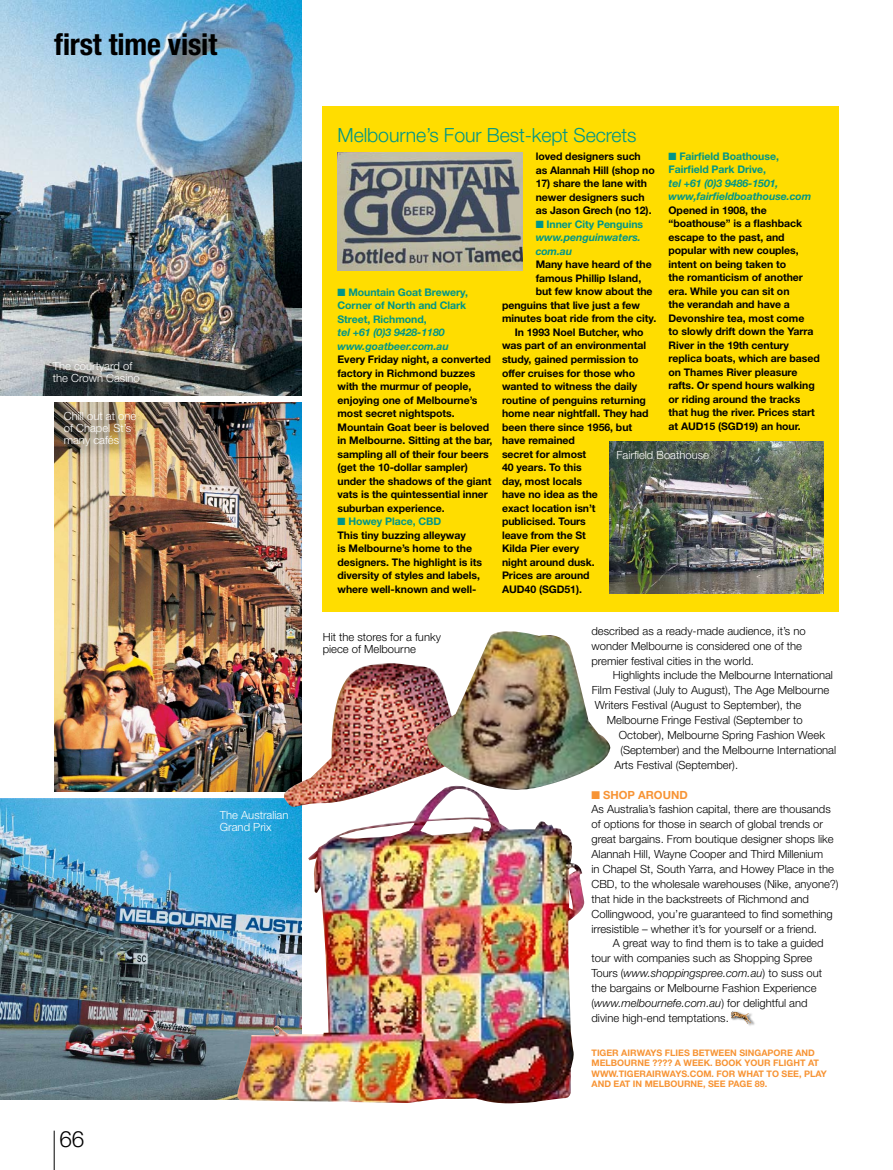
<style>
.page{position:relative;width:893px;height:1170px;background:#fff}
.page>*{position:absolute;margin:0;border:0;box-sizing:border-box;transform-origin:0 0}
.t1{font:700 condensed 30px "Helvetica Neue";letter-spacing:-.005em;color:#000}
.t2{font:300 22.5px "Helvetica Neue";color:#000}
.t3{font:300 19.5px "Helvetica Neue";letter-spacing:-.005em;color:#009587}
.t4{font:300 11.25px/14.9px "Helvetica Neue";color:#000}
.t5{font:300 11.25px/11.9px "Helvetica Neue";color:#fff}
.t6{font:700 11.25px "Helvetica Neue";color:#f79435}
.t7{font:700 10.5px/13.5px "Helvetica Neue";letter-spacing:-.005em;color:#000}
.t8{font:italic 700 10.5px/13.5px "Helvetica Neue";letter-spacing:-.005em;color:#009587}
.t9{font:700 10.5px/13.5px "Helvetica Neue";letter-spacing:-.005em;color:#009587}
.t10{font:700 9px/10.5px "Helvetica Neue";color:#f79435}
.s1{color:#009587}
.s2{font-style:normal}
.s3{font-style:italic}
</style>
<div class="page">
<hr style="left:54px;top:1130px;width:1px;height:39px;background:#000">
<img style="left:0;top:0;width:301px;height:395px">
<div style="left:323px;top:106px;width:516px;height:505px;background:#fd0"></div>
<img style="left:338px;top:153px;width:185px;height:118px">
<img style="left:610px;top:442px;width:214px;height:151px">
<img style="left:0;top:798px;width:236px;height:301px">
<img style="left:54px;top:402px;width:247px;height:389px">
<div style="left:49px;top:356px;width:103px;height:39px;background:#000;opacity:.75"></div>
<div style="left:60px;top:407px;width:89px;height:51px;background:#000;opacity:.75"></div>
<img style="left:730px;top:1013px;width:25px;height:13px">
<svg style="left:731px;top:1011px;width:20px;height:13px"></svg>
<img style="left:236px;top:780px;width:349px;height:324px">
<img style="left:284px;top:651px;width:217px;height:188px">
<img style="left:405px;top:611px;width:208px;height:186px">
<h1 class="t1" style="left:54px;top:26px;width:165px">first time visit</h1>
<p class="t5" style="left:53px;top:359px;width:88px">The courtyard of the Crown Casino</p>
<p class="t5" style="left:64px;top:410px;width:74px">Chill out at one of Chapel St’s many cafés</p>
<h2 class="t2" style="left:59px;top:1124px;width:27px">66</h2>
<p class="t5" style="left:220px;top:809px;width:70px">The Australian<br>Grand Prix</p>
<h3 class="t3" style="left:338px;top:123px;width:301px">Melbourne’s Four Best-kept Secrets</h3>
<p class="t9" style="left:338px;top:285px;width:132px">■ Mountain Goat Brewery,<br>Corner of North and Clark<br>Street, Richmond,</p>
<p class="t8" style="left:338px;top:325px;width:113px">tel +61 (0)3 9428-1180 www.goatbeer.com.au</p>
<p class="t7" style="left:338px;top:352px;width:157px">Every Friday night, a converted factory in Richmond buzzes with the murmur of people, enjoying one of Melbourne’s most secret nightspots.<br>Mountain Goat beer is beloved in Melbourne. Sitting at the bar, sampling all of their four beers (get the 10-dollar sampler) under the shadows of the giant vats is the quintessential inner suburban experience.</p>
<p class="t7" style="left:338px;top:514px;width:146px"><span class="s1">■ Howey Place, CBD<br></span>This tiny buzzing alleyway<br>is Melbourne’s home to the designers. The highlight is its diversity of styles and labels, where well-known and well-</p>
<p class="t9" style="left:668px;top:149px;width:112px">■ Fairfield Boathouse,<br>Fairfield Park Drive,</p>
<p class="t8" style="left:668px;top:176px;width:144px">tel +61 (0)3 9486-1501, www,fairfieldboathouse.com</p>
<p class="t7" style="left:668px;top:203px;width:153px">Opened in 1908, the “boathouse” is a flashback escape to the past, and popular with new couples, intent on being taken to<br>the romanticism of another era. While you can sit on<br>the verandah and have a<br>Devonshire tea, most come<br>to slowly drift down the Yarra<br>River in the 19th century replica boats, which are based on Thames River pleasure rafts. Or spend hours walking or riding around the tracks that hug the river. Prices start at AUD15 (SGD19) an hour.</p>
<p class="t7" style="left:536px;top:150px;width:121px">loved designers such as Alannah Hill (shop no</p>
<p class="t7" style="left:536px;top:177px;width:117px">17) share the lane with newer designers such as Jason Grech (no 12).</p>
<p class="t8" style="left:536px;top:217px;width:109px">■ <span class="s2">Inner City Penguins </span>www.penguinwaters. com.au</p>
<p class="t7" style="left:536px;top:258px;width:117px">Many have heard of the</p>
<p class="t7" style="left:536px;top:271px;width:107px">famous Phillip Island,</p>
<p class="t7" style="left:536px;top:285px;width:118px">but few know about the</p>
<p class="t7" style="left:502px;top:298px;width:140px">penguins that live just a few</p>
<p class="t7" style="left:502px;top:312px;width:156px">minutes boat ride from the city.</p>
<p class="t7" style="left:515px;top:325px;width:130px">In 1993 Noel Butcher, who</p>
<p class="t7" style="left:502px;top:339px;width:146px">was part of an environmental</p>
<p class="t7" style="left:502px;top:352px;width:138px">study, gained permission to</p>
<p class="t7" style="left:502px;top:366px;width:135px">offer cruises for those who</p>
<p class="t7" style="left:502px;top:379px;width:137px">wanted to witness the daily</p>
<p class="t7" style="left:502px;top:393px;width:145px">routine of penguins returning</p>
<p class="t7" style="left:502px;top:406px;width:148px">home near nightfall. They had</p>
<p class="t7" style="left:502px;top:420px;width:132px">been there since 1956, but</p>
<p class="t7" style="left:502px;top:433px;width:74px">have remained</p>
<p class="t7" style="left:502px;top:447px;width:86px">secret for almost</p>
<p class="t7" style="left:502px;top:460px;width:81px">40 years. To this</p>
<p class="t7" style="left:502px;top:474px;width:82px">day, most locals</p>
<p class="t7" style="left:502px;top:487px;width:97px">have no idea as the</p>
<p class="t7" style="left:502px;top:501px;width:95px">exact location isn’t</p>
<p class="t7" style="left:502px;top:514px;width:85px">publicised. Tours</p>
<p class="t7" style="left:502px;top:528px;width:85px">leave from the St</p>
<p class="t7" style="left:502px;top:541px;width:79px">Kilda Pier every</p>
<p class="t7" style="left:502px;top:555px;width:94px">night around dusk.</p>
<p class="t7" style="left:502px;top:568px;width:89px">Prices are around</p>
<p class="t7" style="left:502px;top:582px;width:82px">AUD40 (SGD51).</p>
<p class="t5" style="left:616px;top:449px;width:94px">Fairfield Boathouse</p>
<p class="t4" style="left:323px;top:630px;width:120px;line-height:11.9px">Hit the stores for a funky piece of Melbourne</p>
<p class="t4" style="left:591px;top:623px;width:216px">described as a ready-made audience, it’s no wonder Melbourne is considered one of the premier festival cities in the world.</p>
<p class="t4" style="left:613px;top:667px;width:222px">Highlights include the Melbourne International</p>
<p class="t4" style="left:592px;top:682px;width:239px">Film Festival (July to August), The Age Melbourne</p>
<p class="t4" style="left:595px;top:697px;width:208px">Writers Festival (August to September), the</p>
<p class="t4" style="left:607px;top:712px;width:197px">Melbourne Fringe Festival (September to</p>
<p class="t4" style="left:619px;top:727px;width:208px">October), Melbourne Spring Fashion Week</p>
<p class="t4" style="left:620px;top:742px;width:217px">(September) and the Melbourne International</p>
<p class="t4" style="left:614px;top:757px;width:125px">Arts Festival (September).</p>
<p class="t6" style="left:591px;top:787px;width:28px">■ Shop</p>
<p class="t6" style="left:638px;top:787px;width:17px">Around</p>
<p class="t4" style="left:591px;top:801px;width:249px">As Australia’s fashion capital, there are thousands of options for those in search of global trends or great bargains. From boutique designer shops like Alannah Hill, Wayne Cooper and Third Millenium<br>in Chapel St, South Yarra, and Howey Place in the CBD, to the wholesale warehouses (Nike, anyone?) that hide in the backstreets of Richmond and Collingwood, you’re guaranteed to find something irresistible – whether it’s for yourself or a friend.</p>
<p class="t4" style="left:591px;top:935px;width:233px;text-indent:21px">A great way to find them is to take a guided tour with companies such as Shopping Spree Tours (<span class="s3">www.shoppingspree.com.au</span>) to suss out the bargains or Melbourne Fashion Experience (<span class="s3">www.melbournefe.com.au</span>) for delightful and divine high-end temptations.</p>
<p class="t10" style="left:591px;top:1047px;width:237px">TIGER AIRWAYS FLIES BETWEEN SINGAPORE AND MELBOURNE ???? A WEEK. BOOK YOUR FLIGHT AT WWW.TIGERAIRWAYS.COM. FOR WHAT TO SEE, PLAY AND EAT IN MELBOURNE, SEE PAGE 89.</p>
</div>
